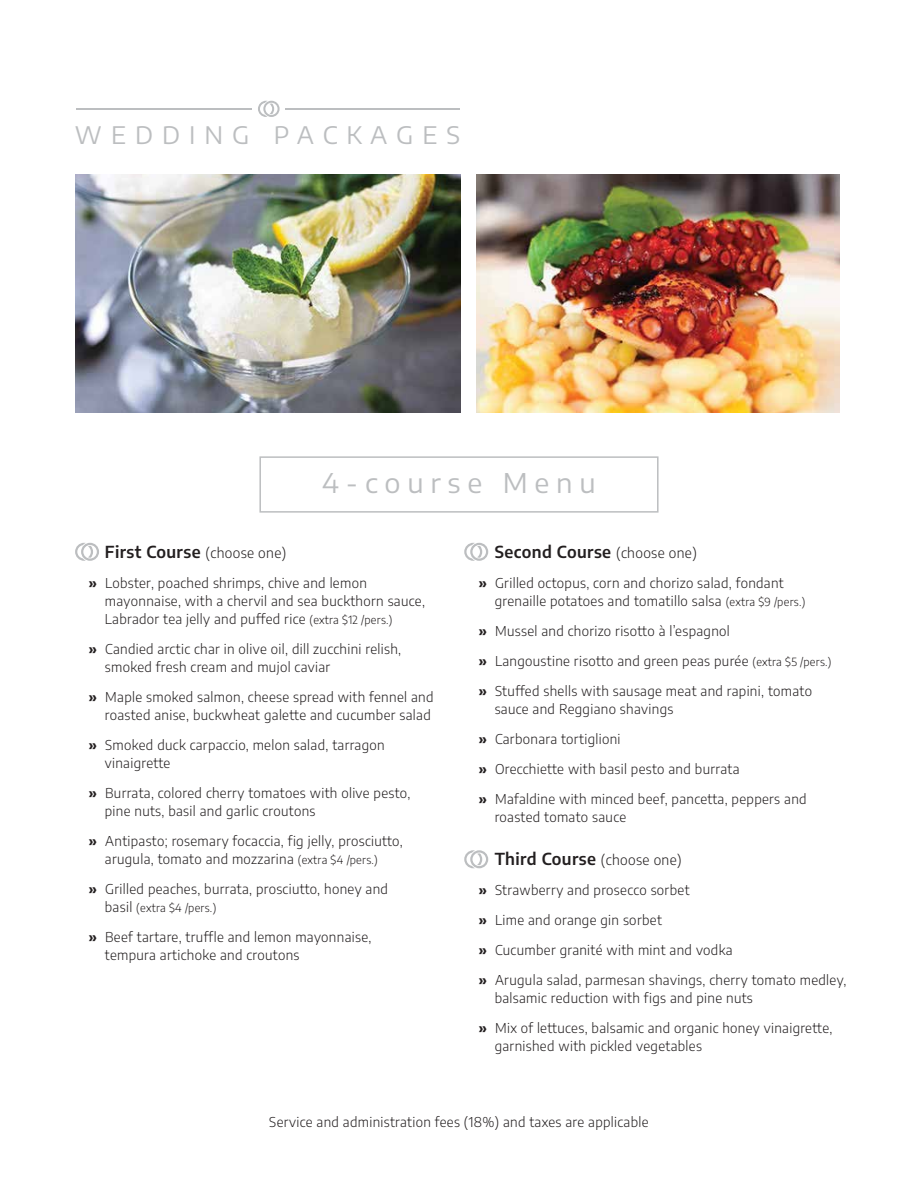
<style>
.page{position:relative;width:918px;height:1188px;background:#fff}
.page>*{position:absolute;margin:0;border:0;box-sizing:border-box;transform-origin:0 0}
.t1{font:27px "Encode Sans Semi Expanded";letter-spacing:.25em;color:#bcbec0}
.t2{font:24px "Encode Sans Semi Expanded";letter-spacing:.375em;color:#bcbec0}
.t3{font:600 16.5px "Encode Sans";letter-spacing:.025em;color:#231f20}
.t4{font:300 13.5px/18px "Encode Sans";letter-spacing:.025em;color:#231f20}
.t5{font:300 11.25px "Encode Sans";letter-spacing:.02em;color:#231f20}
.s1{font-weight:300;font-size:13.95px}
.s2{font-weight:700}
.s3{font-size:11.25px}
.s4{font-size:13.5px}
</style>
<div class="page">
<svg style="left:75px;top:543px;width:24px;height:18px"></svg>
<svg style="left:464px;top:543px;width:24px;height:18px"></svg>
<svg style="left:464px;top:850px;width:24px;height:18px"></svg>
<img style="left:476px;top:174px;width:364px;height:238px">
<img style="left:75px;top:174px;width:385px;height:238px">
<div style="left:259px;top:456px;width:400px;height:57px;border:2px solid #bcbec0"></div>
<svg style="left:258px;top:101px;width:22px;height:16px"></svg>
<hr style="left:76px;top:108px;width:175px;height:2px;background:#bcbec0">
<hr style="left:285px;top:108px;width:175px;height:2px;background:#bcbec0">
<h2 class="t2" style="left:75px;top:119px;width:387px">WEDDING PACKAGES</h2>
<h1 class="t1" style="left:322px;top:464px;width:275px">4-course Menu</h1>
<p class="t3" style="left:105px;top:540px;width:183px">First Course <span class="s1">(choose one)</span></p>
<p class="t4" style="left:105px;top:573px;width:322px;text-indent:-16px"><span class="s2">»</span> Lobster, poached shrimps, chive and lemon mayonnaise, with a chervil and sea buckthorn sauce,<br>Labrador tea jelly and puffed rice <span class="s3">(extra $12 /pers.)</span></p>
<p class="t4" style="left:105px;top:639px;width:298px;text-indent:-16px"><span class="s2">»</span> Candied arctic char in olive oil, dill zucchini relish, smoked fresh cream and mujol caviar</p>
<p class="t4" style="left:89px;top:687px;width:346px;text-align:right"><span class="s2">»</span> Maple smoked salmon, cheese spread with fennel and roasted anise, buckwheat galette and cucumber salad</p>
<p class="t4" style="left:105px;top:735px;width:281px;text-indent:-16px"><span class="s2">»</span> Smoked duck carpaccio, melon salad, tarragon vinaigrette</p>
<p class="t4" style="left:105px;top:783px;width:307px;text-indent:-16px"><span class="s2">»</span> Burrata, colored cherry tomatoes with olive pesto, pine nuts, basil and garlic croutons</p>
<p class="t4" style="left:105px;top:831px;width:299px;text-indent:-16px"><span class="s2">»</span> Antipasto; rosemary focaccia, fig jelly, prosciutto, arugula, tomato and mozzarina <span class="s3">(extra $4 /pers.)</span></p>
<p class="t4" style="left:89px;top:879px;width:301px"><span class="s2">»</span> Grilled peaches, burrata, prosciutto, honey and</p>
<p class="t5" style="left:105px;top:900px;width:113px"><span class="s4">basil</span> (extra $4 /pers.)</p>
<p class="t4" style="left:105px;top:927px;width:268px;text-indent:-16px"><span class="s2">»</span> Beef tartare, truffle and lemon mayonnaise, tempura artichoke and croutons</p>
<p class="t3" style="left:495px;top:540px;width:204px">Second Course <span class="s1">(choose one)</span></p>
<p class="t4" style="left:495px;top:573px;width:312px;text-indent:-16px"><span class="s2">»</span> Grilled octopus, corn and chorizo salad, fondant grenaille potatoes and tomatillo salsa <span class="s3">(extra $9 /pers.)</span></p>
<p class="t4" style="left:479px;top:621px;width:253px"><span class="s2">»</span> Mussel and chorizo risotto à l’espagnol</p>
<p class="t4" style="left:479px;top:651px;width:354px"><span class="s2">»</span> Langoustine risotto and green peas purée <span class="s3">(extra $5 /pers.)</span></p>
<p class="t4" style="left:495px;top:681px;width:319px;text-indent:-16px"><span class="s2">»</span> Stuffed shells with sausage meat and rapini, tomato sauce and Reggiano shavings</p>
<p class="t4" style="left:479px;top:729px;width:143px"><span class="s2">»</span> Carbonara tortiglioni</p>
<p class="t4" style="left:479px;top:759px;width:262px"><span class="s2">»</span> Orecchiette with basil pesto and burrata</p>
<p class="t4" style="left:495px;top:789px;width:313px;text-indent:-16px"><span class="s2">»</span> Mafaldine with minced beef, pancetta, peppers and roasted tomato sauce</p>
<p class="t3" style="left:495px;top:847px;width:188px">Third Course <span class="s1">(choose one)</span></p>
<p class="t4" style="left:479px;top:881px;width:212px"><span class="s2">»</span> Strawberry and prosecco sorbet</p>
<p class="t4" style="left:479px;top:911px;width:185px"><span class="s2">»</span> Lime and orange gin sorbet</p>
<p class="t4" style="left:479px;top:941px;width:255px"><span class="s2">»</span> Cucumber granité with mint and vodka</p>
<p class="t4" style="left:495px;top:971px;width:353px;text-indent:-16px"><span class="s2">»</span> Arugula salad, parmesan shavings, cherry tomato medley, balsamic reduction with figs and pine nuts</p>
<p class="t4" style="left:495px;top:1019px;width:339px;text-indent:-16px"><span class="s2">»</span> Mix of lettuces, balsamic and organic honey vinaigrette, garnished with pickled vegetables</p>
<p class="t4" style="left:269px;top:1113px;width:381px">Service and administration fees (18%) and taxes are applicable</p>
</div>
